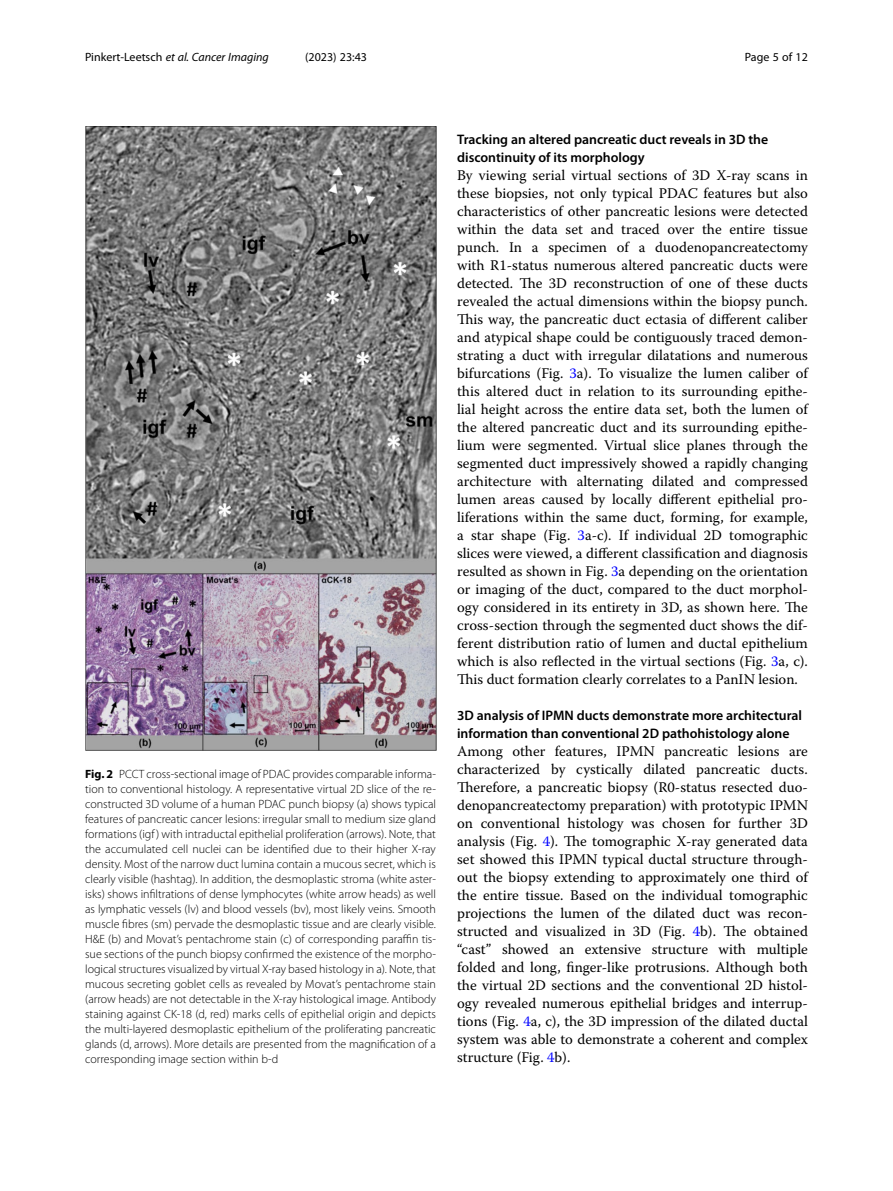
<style>
.page{position:relative;width:893px;height:1191px;background:#fff}
.page>*{position:absolute;margin:0;border:0;box-sizing:border-box;transform-origin:0 0}
.Body_Text{font:14.7px/18px "Warnock Pro";color:#000;text-align:justify}
.Head_2{font:600 13.8px/18px "Myriad Pro";color:#000}
.Figure_Caption{font:300 12px/15px "Myriad Pro";color:#000;text-align:justify}
.t1{font:italic 12px "Myriad Pro";color:#000}
.t2{font:12px "Myriad Pro";color:#000}
.s1{font-style:normal}
.s2{font-weight:700}
.s3{color:#00f}
</style>
<div class="page">
<img style="left:85px;top:126px;width:351px;height:624px">
<p class="t1" style="left:85px;top:50px;width:185px"><span class="s1">Pinkert-Leetsch</span> et al. Cancer Imaging</p>
<p class="t2" style="left:305px;top:50px;width:63px">(2023) 23:43</p>
<p class="t2" style="left:745px;top:50px;width:65px">Page 5 of 12</p>
<p class="Figure_Caption" style="left:85px;top:766px;width:352px"><span class="s2">Fig. 2</span> PCCT cross-sectional image of PDAC provides comparable informa&shy;tion to conventional histology. A representative virtual 2D slice of the re&shy;constructed 3D volume of a human PDAC punch biopsy (a) shows typical features of pancreatic cancer lesions: irregular small to medium size gland formations (igf ) with intraductal epithelial proliferation (arrows). Note, that the accumulated cell nuclei can be identified due to their higher X-ray density. Most of the narrow duct lumina contain a mucous secret, which is clearly visible (hashtag). In addition, the desmoplastic stroma (white aster&shy;isks) shows infiltrations of dense lymphocytes (white arrow heads) as well as lymphatic vessels (lv) and blood vessels (bv), most likely veins. Smooth muscle fibres (sm) pervade the desmoplastic tissue and are clearly visible.<br>H&amp;E (b) and Movat’s pentachrome stain (c) of corresponding paraffin tis&shy;sue sections of the punch biopsy confirmed the existence of the morpho&shy;logical structures visualized by virtual X-ray based histology in a). Note, that mucous secreting goblet cells as revealed by Movat’s pentachrome stain (arrow heads) are not detectable in the X-ray histological image. Antibody staining against CK-18 (d, red) marks cells of epithelial origin and depicts the multi-layered desmoplastic epithelium of the proliferating pancreatic glands (d, arrows). More details are presented from the magnification of a corresponding image section within b-d</p>
<p class="Head_2" style="left:457px;top:130px;width:313px">Tracking an altered pancreatic duct reveals in 3D the discontinuity of its morphology</p>
<p class="Body_Text" style="left:457px;top:166px;width:352px">By viewing serial virtual sections of 3D X-ray scans in these biopsies, not only typical PDAC features but also characteristics of other pancreatic lesions were detected within the data set and traced over the entire tissue punch. In a specimen of a duodenopancreatectomy with R1-status numerous altered pancreatic ducts were detected. The 3D reconstruction of one of these ducts revealed the actual dimensions within the biopsy punch.<br>This way, the pancreatic duct ectasia of different caliber and atypical shape could be contiguously traced demon&shy;strating a duct with irregular dilatations and numerous bifurcations (Fig. <span class="s3">3</span>a). To visualize the lumen caliber of this altered duct in relation to its surrounding epithe&shy;lial height across the entire data set, both the lumen of the altered pancreatic duct and its surrounding epithe&shy;lium were segmented. Virtual slice planes through the segmented duct impressively showed a rapidly changing architecture with alternating dilated and compressed lumen areas caused by locally different epithelial pro&shy;liferations within the same duct, forming, for example, a star shape (Fig. <span class="s3">3</span>a-c). If individual 2D tomographic slices were viewed, a different classification and diagnosis resulted as shown in Fig. <span class="s3">3</span>a depending on the orientation or imaging of the duct, compared to the duct morphol&shy;ogy considered in its entirety in 3D, as shown here. The cross-section through the segmented duct shows the dif&shy;ferent distribution ratio of lumen and ductal epithelium which is also reflected in the virtual sections (Fig. <span class="s3">3</span>a, c).<br>This duct formation clearly correlates to a PanIN lesion.</p>
<p class="Head_2" style="left:457px;top:706px;width:346px">3D analysis of IPMN ducts demonstrate more architectural information than conventional 2D pathohistology alone</p>
<p class="Body_Text" style="left:457px;top:742px;width:352px">Among other features, IPMN pancreatic lesions are characterized by cystically dilated pancreatic ducts.<br>Therefore, a pancreatic biopsy (R0-status resected duo&shy;denopancreatectomy preparation) with prototypic IPMN on conventional histology was chosen for further 3D analysis (Fig. <span class="s3">4</span>). The tomographic X-ray generated data set showed this IPMN typical ductal structure through&shy;out the biopsy extending to approximately one third of the entire tissue. Based on the individual tomographic projections the lumen of the dilated duct was recon&shy;structed and visualized in 3D (Fig. <span class="s3">4</span>b). The obtained “cast” showed an extensive structure with multiple folded and long, finger-like protrusions. Although both the virtual 2D sections and the conventional 2D histol&shy;ogy revealed numerous epithelial bridges and interrup&shy;tions (Fig. <span class="s3">4</span>a, c), the 3D impression of the dilated ductal system was able to demonstrate a coherent and complex structure (Fig. <span class="s3">4</span>b).</p>
</div>
